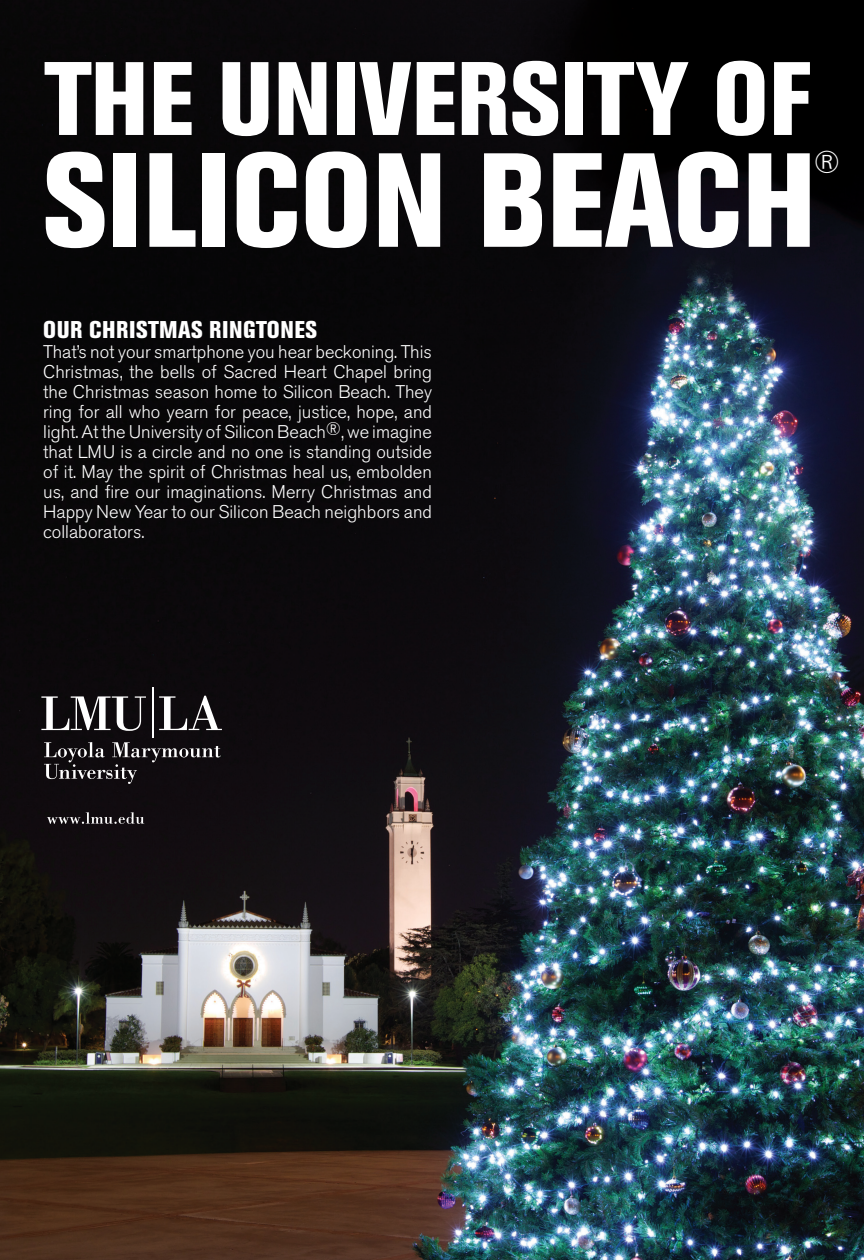
<style>
.page{position:relative;width:864px;height:1260px;background:#fff}
.page>*{position:absolute;margin:0;border:0;box-sizing:border-box;transform-origin:0 0}
.t1{font:800 condensed 132.4px "Akzidenz Grotesk BE";color:#fff}
.t2{font:800 condensed 103.15px "Akzidenz Grotesk BE";color:#fff}
.t3{font:300 condensed 31.5px "Akzidenz Grotesk BE";color:#fff}
.t4{font:800 condensed 24px "Akzidenz Grotesk BE";letter-spacing:.02em;color:#fff}
.t5{font:300 18.25px/20px "Akzidenz Grotesk BE";color:#fff;text-align:justify}
</style>
<div class="page">
<img style="left:0;top:0;width:864px;height:1260px">
<svg style="left:47px;top:812px;width:97px;height:12px"></svg>
<svg style="left:41px;top:696px;width:105px;height:35px"></svg>
<svg style="left:159px;top:696px;width:63px;height:34px"></svg>
<hr style="left:152px;top:687px;width:1px;height:50px;background:#fff">
<svg style="left:44px;top:742px;width:177px;height:42px;background:#302c2f"></svg>
<h2 class="t2" style="left:43px;top:39px;width:768px">THE UNIVERSITY OF</h2>
<h1 class="t1" style="left:43px;top:124px;width:775px">SILICON BEACH</h1>
<h3 class="t3" style="left:814px;top:145px;width:28px">®</h3>
<h3 class="t4" style="left:43px;top:315px;width:275px">OUR CHRISTMAS RINGTONES</h3>
<p class="t5" style="left:43px;top:342px;width:390px">That’s not your smartphone you hear beckoning. This Christmas, the bells of Sacred Heart Chapel bring the Christmas season home to Silicon Beach. They ring for all who yearn for peace, justice, hope, and light. At the University of Silicon Beach®, we imagine that LMU is a circle and no one is standing outside of it. May the spirit of Christmas heal us, embolden us, and fire our imaginations. Merry Christmas and Happy New Year to our Silicon Beach neighbors and collaborators.</p>
</div>
